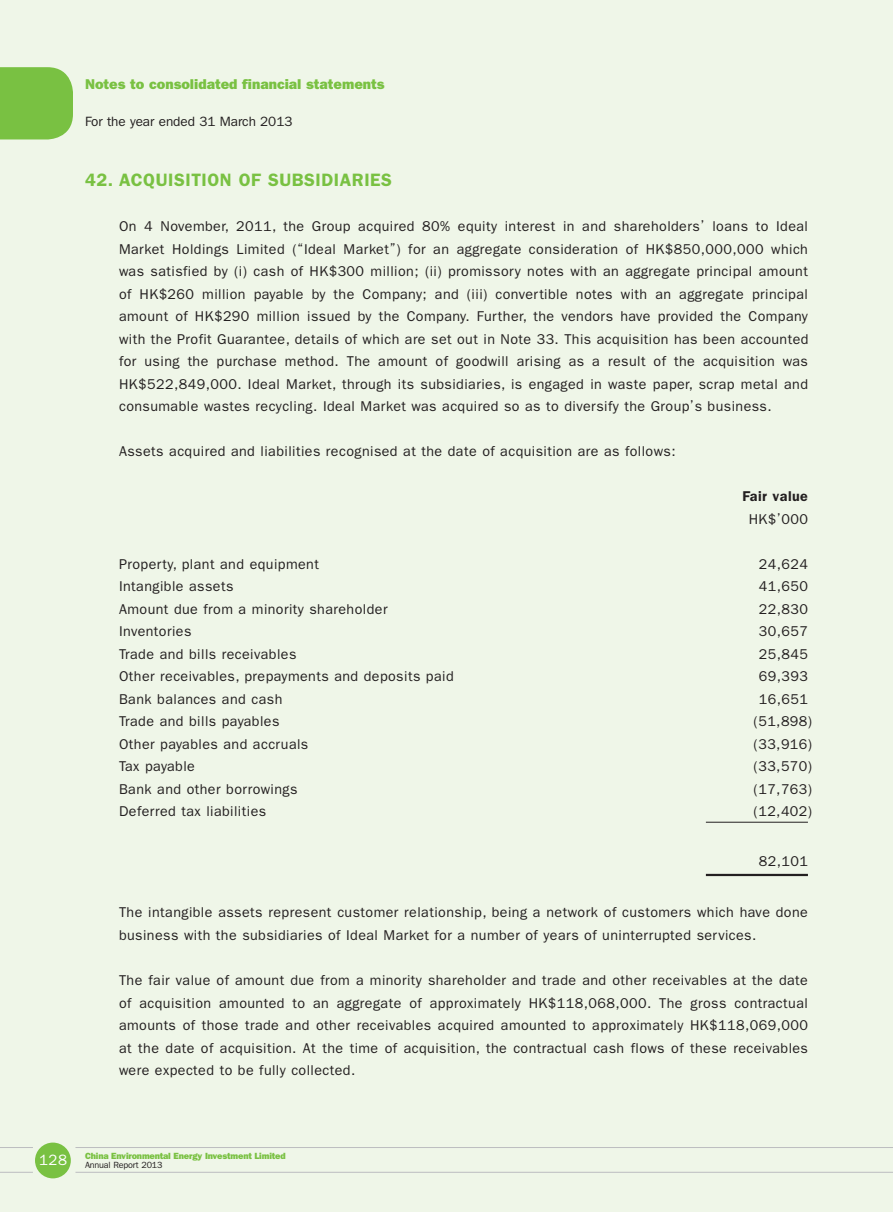
<style>
.page{position:relative;width:893px;height:1212px;background:#eff6e8}
.page>*{position:absolute;margin:0;border:0;box-sizing:border-box;transform-origin:0 0}
.Heading_1{font:600 18px "ITC Franklin Gothic Std";letter-spacing:.03em;color:#79c142}
.t1{font:15px "ITC Franklin Gothic Std";color:#fff}
.Body_Text{font:14.25px/22.5px "ITC Franklin Gothic Std";letter-spacing:.03em;color:#231f20;text-align:justify}
.t2{font:14.25px "ITC Franklin Gothic Std Hvy";color:#79c142}
.Body_Text-2{font:600 14.25px "ITC Franklin Gothic Std";color:#231f20}
.t3{font:13.5px "ITC Franklin Gothic Std";letter-spacing:-.005em;color:#231f20}
.t4{font:9px "ITC Franklin Gothic Std Hvy";letter-spacing:-.02em;color:#79c142}
.t5{font:9px "ITC Franklin Gothic Std";letter-spacing:-.02em;color:#231f20}
</style>
<div class="page">
<div style="left:35px;top:1142px;width:36px;height:36px;background:#79c142;border-radius:50%"></div>
<hr style="left:0;top:1147px;width:33px;height:1px;background:#bcbdc0">
<hr style="left:0;top:1172px;width:33px;height:1px;background:#bcbdc0">
<hr style="left:75px;top:1147px;width:818px;height:1px;background:#bcbdc0">
<hr style="left:75px;top:1172px;width:818px;height:1px;background:#bcbdc0">
<div style="left:0;top:67px;width:73px;height:72px;background:#79c142"></div>
<hr style="left:706px;top:822px;width:102px;height:1px;background:#231f20">
<hr style="left:706px;top:874px;width:102px;height:2px;background:#231f20">
<p class="t2" style="left:85px;top:76px;width:301px">Notes to consolidated financial statements</p>
<p class="t3" style="left:85px;top:113px;width:209px">For the year ended 31 March 2013</p>
<p class="Heading_1" style="left:85px;top:169px;width:308px">42. ACQUISITION OF SUBSIDIARIES</p>
<p class="Body_Text" style="left:119px;top:215px;width:691px">On 4 November, 2011, the Group acquired 80% equity interest in and shareholders’ loans to Ideal Market Holdings Limited (“Ideal Market”) for an aggregate consideration of HK$850,000,000 which was satisfied by (i) cash of HK$300 million; (ii) promissory notes with an aggregate principal amount of HK$260 million payable by the Company; and (iii) convertible notes with an aggregate principal amount of HK$290 million issued by the Company. Further, the vendors have provided the Company with the Profit Guarantee, details of which are set out in Note 33. This acquisition has been accounted for using the purchase method. The amount of goodwill arising as a result of the acquisition was HK$522,849,000. Ideal Market, through its subsidiaries, is engaged in waste paper, scrap metal and consumable wastes recycling. Ideal Market was acquired so as to diversify the Group’s business.</p>
<p class="Body_Text" style="left:119px;top:440px;width:558px">Assets acquired and liabilities recognised at the date of acquisition are as follows:</p>
<p class="Body_Text-2" style="left:742px;top:488px;width:67px">Fair value</p>
<p class="Body_Text" style="left:749px;top:508px;width:61px">HK$’000</p>
<p class="Body_Text" style="left:119px;top:553px;width:201px">Property, plant and equipment</p>
<p class="Body_Text" style="left:759px;top:553px;width:51px">24,624</p>
<p class="Body_Text" style="left:119px;top:575px;width:116px">Intangible assets</p>
<p class="Body_Text" style="left:759px;top:575px;width:51px">41,650</p>
<p class="Body_Text" style="left:119px;top:598px;width:270px">Amount due from a minority shareholder</p>
<p class="Body_Text" style="left:759px;top:598px;width:51px">22,830</p>
<p class="Body_Text" style="left:119px;top:620px;width:74px">Inventories</p>
<p class="Body_Text" style="left:759px;top:620px;width:51px">30,657</p>
<p class="Body_Text" style="left:119px;top:643px;width:179px">Trade and bills receivables</p>
<p class="Body_Text" style="left:759px;top:643px;width:51px">25,845</p>
<p class="Body_Text" style="left:119px;top:665px;width:336px">Other receivables, prepayments and deposits paid</p>
<p class="Body_Text" style="left:759px;top:665px;width:51px">69,393</p>
<p class="Body_Text" style="left:119px;top:688px;width:165px">Bank balances and cash</p>
<p class="Body_Text" style="left:759px;top:688px;width:51px">16,651</p>
<p class="Body_Text" style="left:119px;top:710px;width:162px">Trade and bills payables</p>
<p class="Body_Text" style="left:754px;top:710px;width:60px">(51,898)</p>
<p class="Body_Text" style="left:119px;top:733px;width:191px">Other payables and accruals</p>
<p class="Body_Text" style="left:754px;top:733px;width:60px">(33,916)</p>
<p class="Body_Text" style="left:119px;top:755px;width:77px">Tax payable</p>
<p class="Body_Text" style="left:754px;top:755px;width:60px">(33,570)</p>
<p class="Body_Text" style="left:119px;top:778px;width:180px">Bank and other borrowings</p>
<p class="Body_Text" style="left:754px;top:778px;width:60px">(17,763)</p>
<p class="Body_Text" style="left:119px;top:800px;width:149px">Deferred tax liabilities</p>
<p class="Body_Text" style="left:754px;top:800px;width:60px">(12,402)</p>
<p class="Body_Text" style="left:759px;top:850px;width:51px">82,101</p>
<p class="Body_Text" style="left:119px;top:901px;width:690px">The intangible assets represent customer relationship, being a network of customers which have done business with the subsidiaries of Ideal Market for a number of years of uninterrupted services.</p>
<p class="Body_Text" style="left:119px;top:969px;width:690px">The fair value of amount due from a minority shareholder and trade and other receivables at the date of acquisition amounted to an aggregate of approximately HK$118,068,000. The gross contractual amounts of those trade and other receivables acquired amounted to approximately HK$118,069,000 at the date of acquisition. At the time of acquisition, the contractual cash flows of these receivables were expected to be fully collected.</p>
<p class="t1" style="left:39px;top:1151px;width:29px">128</p>
<p class="t4" style="left:85px;top:1150px;width:202px">China Environmental Energy Investment Limited</p>
<p class="t5" style="left:85px;top:1159px;width:79px">Annual Report 2013</p>
</div>
